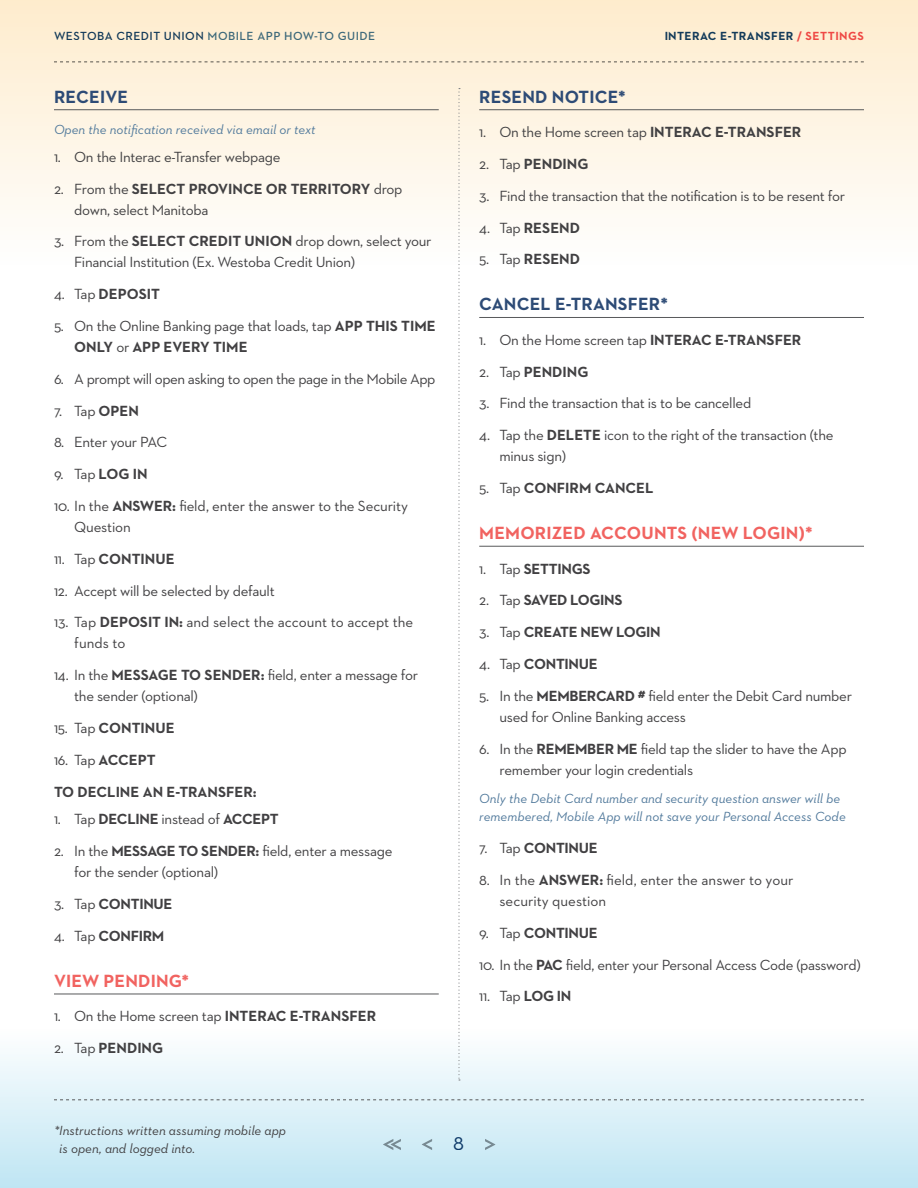
<style>
.page{position:relative;width:918px;height:1188px;background:#fff}
.page>*{position:absolute;margin:0;border:0;box-sizing:border-box;transform-origin:0 0}
.t1{font:21px "Neutraface 2 Text";color:#133f6d}
.t2{font:700 18px "Neutraface 2 Text";letter-spacing:.01em;color:#f16360}
.t3{font:700 18px "Neutraface 2 Text";letter-spacing:.01em;color:#2d4b76}
.t4{font:15px/21px "Neutraface 2 Text";letter-spacing:-.02em;color:#414042}
.t5{font:700 15px "Neutraface 2 Text";letter-spacing:-.005em;color:#414042}
.t6{font:15px/21px "Neutraface 2 Text";color:#414042}
.t7{font:italic 13.5px/18px "Neutraface 2 Text";color:#527a9c}
.t8{font:italic 13.5px/18px "Neutraface 2 Text";color:#414042}
.t9{font:600 12px "Neutraface 2 Text";letter-spacing:.04em;color:#3e7195}
.t10{font:700 12px "Neutraface 2 Text";letter-spacing:.04em;color:#133f6d}
.s1{color:#133f6d}
.s2{color:#f04e54}
.s3{font-weight:700}
.s4{font-weight:400}
</style>
<div class="page">
<div style="left:0;top:0;width:918px;height:268px;background:linear-gradient(to bottom,#feebcc,#fefefe)"></div>
<div style="left:0;top:1028px;width:918px;height:160px;background:linear-gradient(to bottom,#fefefe,#bfe5f3)"></div>
<hr style="left:54px;top:109px;width:385px;height:1px;background:#58595b">
<hr style="left:54px;top:994px;width:385px;height:1px;background:#58595b">
<hr style="left:479px;top:109px;width:385px;height:1px;background:#58595b">
<hr style="left:479px;top:317px;width:385px;height:1px;background:#58595b">
<hr style="left:479px;top:546px;width:385px;height:1px;background:#58595b">
<svg style="left:54px;top:1099px;width:810px;height:1px"></svg>
<svg style="left:54px;top:62px;width:810px;height:1px"></svg>
<svg style="left:485px;top:1139px;width:10px;height:11px"></svg>
<svg style="left:422px;top:1139px;width:10px;height:11px"></svg>
<svg style="left:458px;top:88px;width:2px;height:993px"></svg>
<svg style="left:383px;top:1139px;width:18px;height:11px"></svg>
<p class="t9" style="left:54px;top:28px;width:323px"><span class="s1">WESTOBA CREDIT UNION</span> MOBILE APP HOW-TO GUIDE</p>
<p class="t10" style="left:664px;top:28px;width:201px">INTERAC E-TRANSFER <span class="s2">/ SETTINGS</span></p>
<p class="t3" style="left:54px;top:85px;width:76px">RECEIVE</p>
<p class="t7" style="left:54px;top:120px;width:263px">Open the notification received via email or text</p>
<p class="t4" style="left:54px;top:146px;width:228px">1. On the Interac e-Transfer webpage</p>
<p class="t4" style="left:74px;top:178px;width:330px;text-indent:-20px">2. From the <span class="s3">SELECT PROVINCE OR TERRITORY</span> drop down, select Manitoba</p>
<p class="t4" style="left:74px;top:231px;width:359px;text-indent:-20px">3. From the <span class="s3">SELECT CREDIT UNION</span> drop down, select your<br>Financial Institution (Ex. Westoba Credit Union)</p>
<p class="t5" style="left:54px;top:285px;width:107px"><span class="s4">4. Tap</span> DEPOSIT</p>
<p class="t4" style="left:74px;top:315px;width:363px;text-indent:-20px">5. On the Online Banking page that loads, tap <span class="s3">APP THIS TIME<br>ONLY</span> or <span class="s3">APP EVERY TIME</span></p>
<p class="t4" style="left:54px;top:368px;width:383px">6. A prompt will open asking to open the page in the Mobile App</p>
<p class="t4" style="left:54px;top:400px;width:87px">7. Tap <span class="s3">OPEN</span></p>
<p class="t4" style="left:54px;top:432px;width:115px">8. Enter your PAC</p>
<p class="t4" style="left:54px;top:463px;width:95px">9. Tap <span class="s3">LOG IN</span></p>
<p class="t4" style="left:74px;top:495px;width:335px;text-indent:-20px">10. In the <span class="s3">ANSWER:</span> field, enter the answer to the Security<br>Question</p>
<p class="t5" style="left:54px;top:549px;width:122px"><span class="s4">11. Tap</span> CONTINUE</p>
<p class="t4" style="left:54px;top:580px;width:222px">12. Accept will be selected by default</p>
<p class="t6" style="left:74px;top:612px;width:341px;text-indent:-20px">13. Tap <span class="s3">DEPOSIT IN:</span> and select the account to accept the funds to</p>
<p class="t4" style="left:74px;top:664px;width:345px;text-indent:-20px">14. In the <span class="s3">MESSAGE TO SENDER:</span> field, enter a message for the sender (optional)</p>
<p class="t5" style="left:54px;top:718px;width:122px"><span class="s4">15. Tap</span> CONTINUE</p>
<p class="t4" style="left:54px;top:749px;width:103px">16. Tap <span class="s3">ACCEPT</span></p>
<p class="t5" style="left:54px;top:782px;width:204px">TO DECLINE AN E-TRANSFER:</p>
<p class="t4" style="left:54px;top:809px;width:226px">1. Tap <span class="s3">DECLINE</span> instead of <span class="s3">ACCEPT</span></p>
<p class="t4" style="left:74px;top:840px;width:320px;text-indent:-20px">2. In the <span class="s3">MESSAGE TO SENDER:</span> field, enter a message for the sender (optional)</p>
<p class="t5" style="left:54px;top:894px;width:120px"><span class="s4">3. Tap</span> CONTINUE</p>
<p class="t5" style="left:54px;top:926px;width:112px"><span class="s4">4. Tap</span> CONFIRM</p>
<p class="t2" style="left:54px;top:969px;width:137px">VIEW PENDING*</p>
<p class="t4" style="left:54px;top:1006px;width:324px">1. On the Home screen tap <span class="s3">INTERAC E-TRANSFER</span></p>
<p class="t5" style="left:54px;top:1038px;width:111px"><span class="s4">2. Tap</span> PENDING</p>
<p class="t3" style="left:479px;top:85px;width:148px">RESEND NOTICE*</p>
<p class="t4" style="left:479px;top:121px;width:324px">1. On the Home screen tap <span class="s3">INTERAC E-TRANSFER</span></p>
<p class="t5" style="left:479px;top:154px;width:111px"><span class="s4">2. Tap</span> PENDING</p>
<p class="t4" style="left:479px;top:185px;width:368px">3. Find the transaction that the notification is to be resent for</p>
<p class="t5" style="left:479px;top:218px;width:102px"><span class="s4">4. Tap</span> RESEND</p>
<p class="t5" style="left:479px;top:250px;width:102px"><span class="s4">5. Tap</span> RESEND</p>
<p class="t3" style="left:479px;top:293px;width:190px">CANCEL E-TRANSFER*</p>
<p class="t4" style="left:479px;top:329px;width:324px">1. On the Home screen tap <span class="s3">INTERAC E-TRANSFER</span></p>
<p class="t5" style="left:479px;top:362px;width:111px"><span class="s4">2. Tap</span> PENDING</p>
<p class="t4" style="left:479px;top:393px;width:274px">3. Find the transaction that is to be cancelled</p>
<p class="t4" style="left:500px;top:424px;width:336px;text-indent:-20px">4. Tap the <span class="s3">DELETE</span> icon to the right of the transaction (the minus sign)</p>
<p class="t5" style="left:479px;top:478px;width:176px"><span class="s4">5. Tap</span> CONFIRM CANCEL</p>
<p class="t2" style="left:479px;top:521px;width:335px">MEMORIZED ACCOUNTS (NEW LOGIN)*</p>
<p class="t5" style="left:479px;top:559px;width:113px"><span class="s4">1. Tap</span> SETTINGS</p>
<p class="t5" style="left:479px;top:591px;width:145px"><span class="s4">2. Tap</span> SAVED LOGINS</p>
<p class="t5" style="left:479px;top:622px;width:183px"><span class="s4">3. Tap</span> CREATE NEW LOGIN</p>
<p class="t5" style="left:479px;top:654px;width:120px"><span class="s4">4. Tap</span> CONTINUE</p>
<p class="t4" style="left:500px;top:685px;width:354px;text-indent:-20px">5. In the <span class="s3">MEMBERCARD #</span> field enter the Debit Card number used for Online Banking access</p>
<p class="t4" style="left:500px;top:738px;width:349px;text-indent:-20px">6. In the <span class="s3">REMEMBER ME</span> field tap the slider to have the App remember your login credentials</p>
<p class="t7" style="left:479px;top:790px;width:368px">Only the Debit Card number and security question answer will be remembered, Mobile App will not save your Personal Access Code</p>
<p class="t5" style="left:479px;top:838px;width:120px"><span class="s4">7. Tap</span> CONTINUE</p>
<p class="t6" style="left:500px;top:869px;width:295px;text-indent:-20px">8. In the <span class="s3">ANSWER:</span> field, enter the answer to your security question</p>
<p class="t5" style="left:479px;top:923px;width:120px"><span class="s4">9. Tap</span> CONTINUE</p>
<p class="t4" style="left:479px;top:954px;width:383px">10. In the <span class="s3">PAC</span> field, enter your Personal Access Code (password)</p>
<p class="t4" style="left:479px;top:986px;width:94px">11. Tap <span class="s3">LOG IN</span></p>
<p class="t8" style="left:59px;top:1121px;width:228px;text-indent:-5px">*Instructions written assuming mobile app is open, and logged into.</p>
<h1 class="t1" style="left:453px;top:1129px;width:12px">8</h1>
</div>
